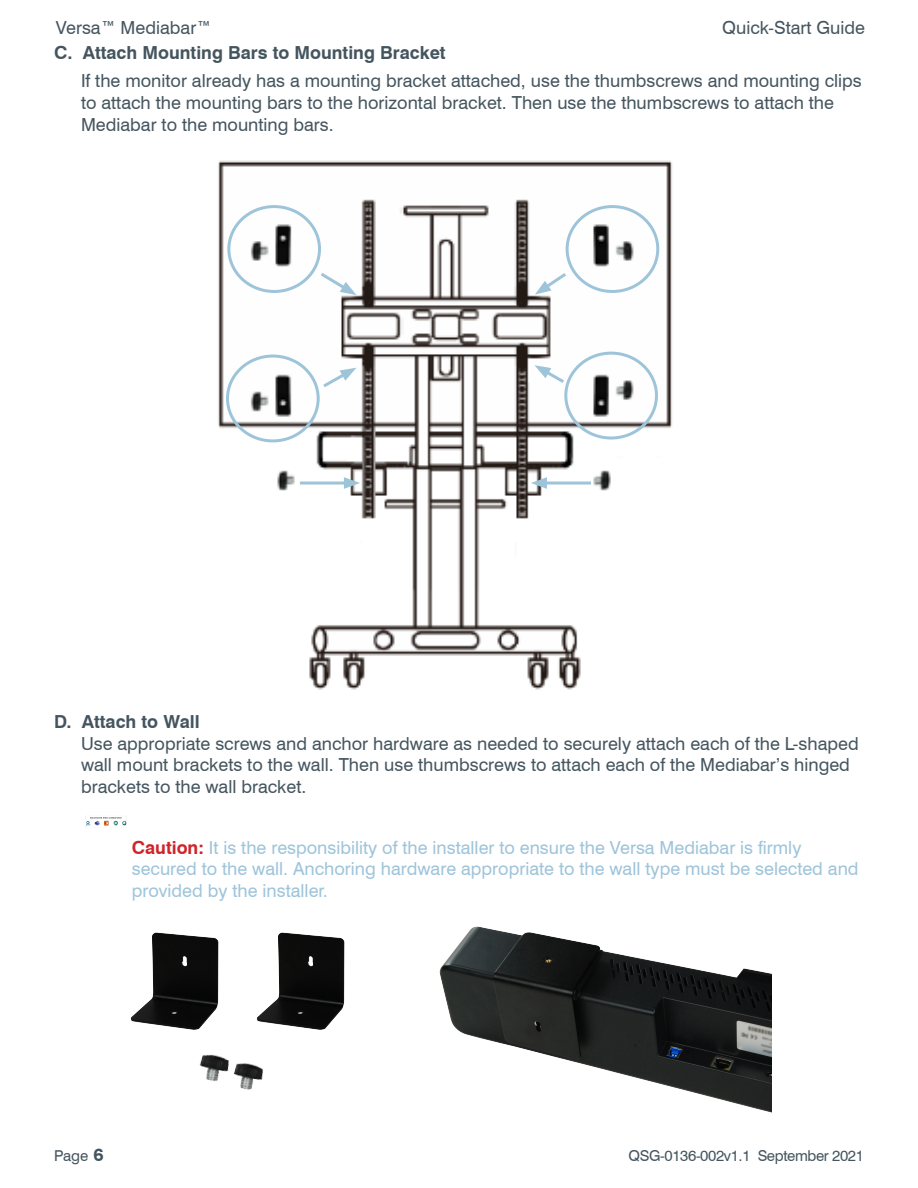
<style>
.page{position:relative;width:918px;height:1188px;background:#fff}
.page>*{position:absolute;margin:0;border:0;box-sizing:border-box;transform-origin:0 0}
.Parag_Body_Indent_No{font:18px/21.6px "Swiss 721 BT";color:#45555f}
.Parag_Body_Note{font:18px/21.6px "Swiss 721 BT";color:#9ec4da}
.Parag_Heading_Lvl_2{font:700 18px "Swiss 721 BT";color:#45555f}
.t1{font:15px "Swiss 721 BT";letter-spacing:-.025em;color:#45555f}
.s1{font-weight:700;color:#d1232a}
.s2{font-weight:700;font-size:18px}
</style>
<div class="page">
<img style="left:218px;top:160px;width:454px;height:530px">
<img style="left:439px;top:926px;width:332px;height:187px">
<img style="left:131px;top:932px;width:88px;height:98px">
<img style="left:257px;top:932px;width:88px;height:98px">
<div style="left:227px;top:205px;width:94px;height:88px;border:3px solid #9ec4da;border-radius:50%"></div>
<svg style="left:317px;top:270px;width:40px;height:25px"></svg>
<svg style="left:535px;top:270px;width:34px;height:25px"></svg>
<div style="left:566px;top:205px;width:93px;height:88px;border:3px solid #9ec4da;border-radius:50%"></div>
<div style="left:564px;top:352px;width:94px;height:88px;border:3px solid #9ec4da;border-radius:50%"></div>
<div style="left:226px;top:355px;width:94px;height:87px;border:3px solid #9ec4da;border-radius:50%"></div>
<svg style="left:320px;top:368px;width:36px;height:22px"></svg>
<svg style="left:534px;top:365px;width:33px;height:21px"></svg>
<hr style="left:541px;top:482px;width:50px;height:3px;background:#9ec4da">
<svg style="left:531px;top:477px;width:16px;height:12px"></svg>
<hr style="left:300px;top:482px;width:50px;height:3px;background:#9ec4da">
<svg style="left:344px;top:477px;width:16px;height:12px"></svg>
<img style="left:85px;top:816px;width:42px;height:11px">
<img style="left:199px;top:1054px;width:65px;height:36px">
<p class="Parag_Body_Indent_No" style="left:56px;top:17px;width:157px">Versa™ Mediabar™</p>
<p class="Parag_Body_Indent_No" style="left:722px;top:17px;width:144px">Quick-Start Guide</p>
<p class="Parag_Heading_Lvl_2" style="left:54px;top:42px;width:393px">C. Attach Mounting Bars to Mounting Bracket</p>
<p class="Parag_Body_Indent_No" style="left:81px;top:70px;width:782px">If the monitor already has a mounting bracket attached, use the thumbscrews and mounting clips to attach the mounting bars to the horizontal bracket. Then use the thumbscrews to attach the<br>Mediabar to the mounting bars.</p>
<p class="Parag_Heading_Lvl_2" style="left:54px;top:711px;width:147px">D. Attach to Wall</p>
<p class="Parag_Body_Indent_No" style="left:81px;top:732px;width:779px">Use appropriate screws and anchor hardware as needed to securely attach each of the L-shaped wall mount brackets to the wall. Then use thumbscrews to attach each of the Mediabar’s hinged brackets to the wall bracket.</p>
<p class="Parag_Body_Note" style="left:132px;top:836px;width:728px"><span class="s1">Caution:</span> It is the responsibility of the installer to ensure the Versa Mediabar is firmly secured to the wall. Anchoring hardware appropriate to the wall type must be selected and provided by the installer.</p>
<p class="t1" style="left:54px;top:1146px;width:51px">Page <span class="s2">6</span></p>
<p class="t1" style="left:629px;top:1146px;width:237px">QSG-0136-002v1.1 September 2021</p>
</div>
